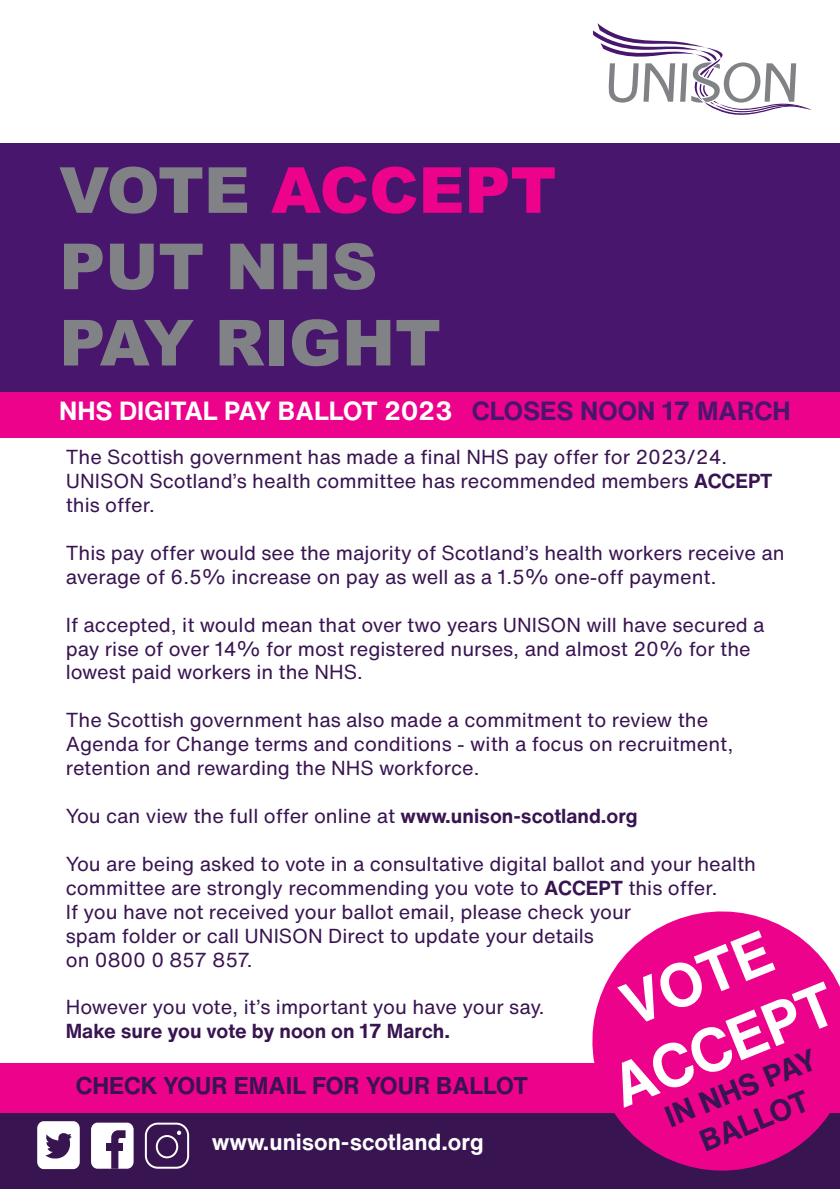
<style>
.page{position:relative;width:840px;height:1191px;background:#fff}
.page>*{position:absolute;margin:0;border:0;box-sizing:border-box;transform-origin:0 0}
.t1{font:900 63.6px "Arial";color:#808285}
.t2{font:900 63.6px "Arial";color:#ed028c}
.t3{font:700 59.6px "Helvetica Now Text";color:#fff}
.t4{font:700 29.8px/35.8px "Helvetica Now Text";color:#381451;text-align:center}
.t5{font:700 25.8px "Helvetica Now Text";color:#fff}
.t6{font:700 23.8px "Helvetica Now Text";color:#381451}
.t7{font:700 22.8px "Helvetica Now Text";color:#fff}
.t8{font:20px/24px "Helvetica Now Text";color:#381451}
.s1{color:#808285}
.s2{color:#48166d}
.s3{font-weight:700}
</style>
<div class="page">
<div style="left:0;top:1112px;width:839px;height:77px;background:#381451"></div>
<div style="left:0;top:143px;width:839px;height:249px;background:#48166d"></div>
<div style="left:0;top:1062px;width:839px;height:50px;background:#ed028c"></div>
<svg style="left:574px;top:911px;width:265px;height:260px;fill:#ed028c"></svg>
<div style="left:37px;top:1121px;width:43px;height:48px;background:#fff;border-radius:7px"></div>
<svg style="left:45px;top:1133px;width:27px;height:25px"></svg>
<div style="left:91px;top:1122px;width:42px;height:46px;background:#fff;border-radius:7px"></div>
<svg style="left:111px;top:1130px;width:14px;height:38px"></svg>
<div style="left:106px;top:1143px;width:17px;height:8px;background:#381451"></div>
<div style="left:145px;top:1122px;width:44px;height:46px;border:2px solid #fff;border-radius:12px"></div>
<div style="left:156px;top:1135px;width:22px;height:23px;border:2px solid #fff;border-radius:50%"></div>
<svg style="left:177px;top:1130px;width:4px;height:5px"></svg>
<svg style="left:593px;top:23px;width:219px;height:92px"></svg>
<div style="left:0;top:392px;width:839px;height:45px;background:#ed028c"></div>
<p class="t2" style="left:59px;top:144px;width:498px"><span class="s1">VOTE</span> ACCEPT</p>
<p class="t1" style="left:59px;top:220px;width:319px">PUT NHS</p>
<p class="t1" style="left:59px;top:296px;width:383px">PAY RIGHT</p>
<p class="t5" style="left:59px;top:392px;width:732px">NHS DIGITAL PAY BALLOT 2023 <span class="s2">CLOSES NOON 17 MARCH</span></p>
<p class="t8" style="left:66px;top:444px;width:707px">The Scottish government has made a final NHS pay offer for 2023/24.<br>UNISON Scotland’s health committee has recommended members <span class="s3">ACCEPT </span>this offer.</p>
<p class="t8" style="left:66px;top:540px;width:720px">This pay offer would see the majority of Scotland’s health workers receive an average of 6.5% increase on pay as well as a 1.5% one-off payment.</p>
<p class="t8" style="left:66px;top:612px;width:700px">If accepted, it would mean that over two years UNISON will have secured a pay rise of over 14% for most registered nurses, and almost 20% for the lowest paid workers in the NHS.</p>
<p class="t8" style="left:66px;top:707px;width:668px">The Scottish government has also made a commitment to review the<br>Agenda for Change terms and conditions - with a focus on recruitment, retention and rewarding the NHS workforce.</p>
<p class="t8" style="left:66px;top:803px;width:573px">You can view the full offer online at <span class="s3">www.unison-scotland.org</span></p>
<p class="t8" style="left:66px;top:851px;width:691px">You are being asked to vote in a consultative digital ballot and your health committee are strongly recommending you vote to <span class="s3">ACCEPT</span> this offer.<br>If you have not received your ballot email, please check your<br>spam folder or call UNISON Direct to update your details<br>on 0800 0 857 857.</p>
<p class="t8" style="left:66px;top:994px;width:480px">However you vote, it’s important you have your say.<br><span class="s3">Make sure you vote by noon on 17 March.</span></p>
<p class="t3" style="left:606px;top:966px;width:159px;rotate:-22deg">VOTE</p>
<p class="t3" style="left:597px;top:1047px;width:237px;rotate:-22deg">ACCEPT</p>
<p class="t4" style="left:659px;top:1100px;width:162px;rotate:-22deg">IN NHS PAY<br>BALLOT</p>
<p class="t6" style="left:76px;top:1067px;width:453px">CHECK YOUR EMAIL FOR YOUR BALLOT</p>
<p class="t7" style="left:211px;top:1125px;width:273px">www.unison-scotland.org</p>
</div>
